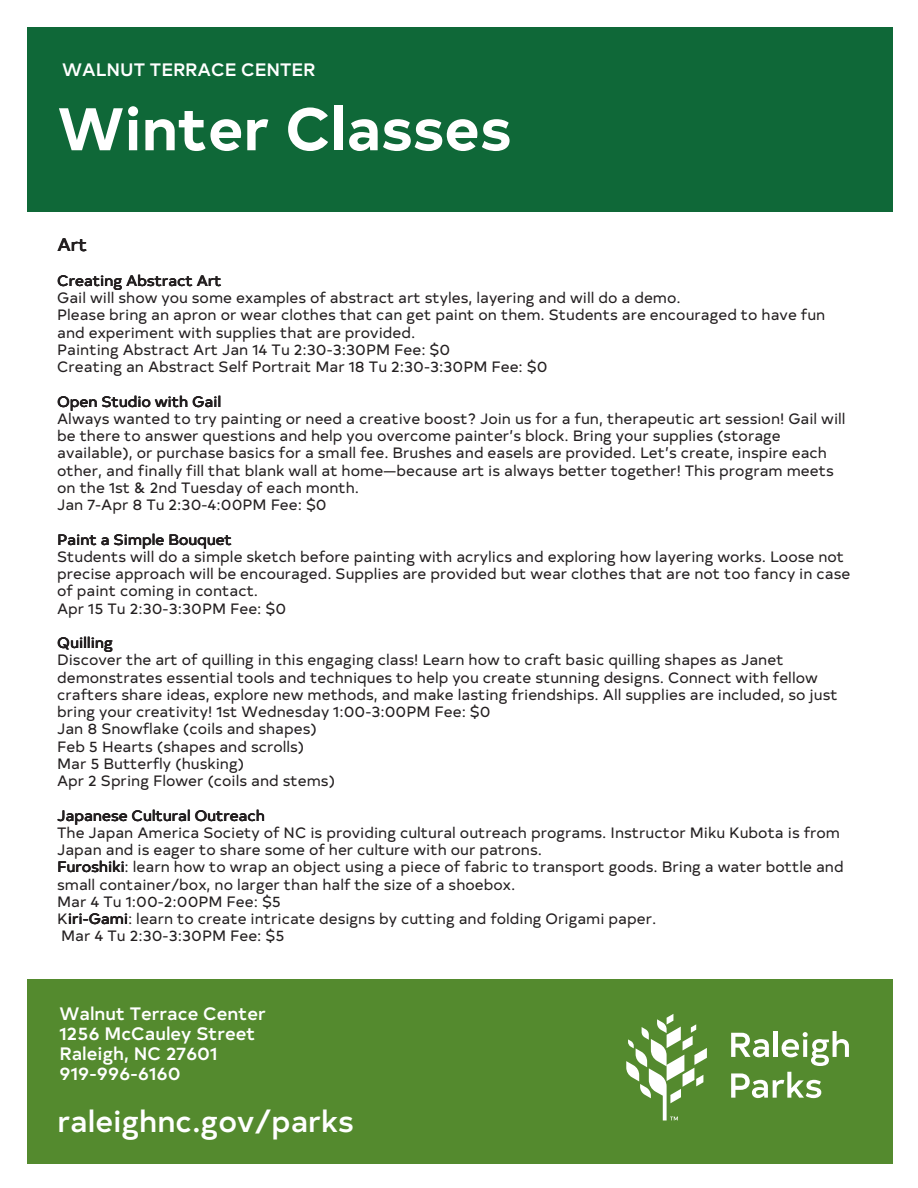
<style>
.page{position:relative;width:918px;height:1188px;background:#fff}
.page>*{position:absolute;margin:0;border:0;box-sizing:border-box;transform-origin:0 0}
.t1{font:700 60px "Typold";color:#fff}
.t2{font:500 30px "Typold";color:#fff}
.t3{font:500 18px/20.2px "Typold";color:#fff}
.t4{font:18px "Typold";color:#231f20}
.t5{font:15px/17.2px "Typold";color:#231f20}
</style>
<div class="page">
<div style="left:27px;top:979px;width:866px;height:184px;background:#548a2e"></div>
<div style="left:27px;top:27px;width:866px;height:185px;background:#0f6838"></div>
<svg style="left:626px;top:1014px;width:81px;height:106px"></svg>
<svg style="left:731px;top:1033px;width:38px;height:24px"></svg>
<hr style="left:774px;top:1031px;width:4px;height:26px;background:#fff">
<svg style="left:782px;top:1031px;width:67px;height:35px"></svg>
<svg style="left:731px;top:1072px;width:90px;height:26px"></svg>
<p class="t3" style="left:62px;top:59px;width:255px">WALNUT TERRACE CENTER</p>
<h1 class="t1" style="left:57px;top:84px;width:456px">Winter Classes</h1>
<p class="t4" style="left:57px;top:231px;width:31px">Art</p>
<p class="t5" style="left:57px;top:271px;width:770px">Creating Abstract Art<br>Gail will show you some examples of abstract art styles, layering and will do a demo.<br>Please bring an apron or wear clothes that can get paint on them. Students are encouraged to have fun and experiment with supplies that are provided.<br>Painting Abstract Art Jan 14 Tu 2:30-3:30PM Fee: $0<br>Creating an Abstract Self Portrait Mar 18 Tu 2:30-3:30PM Fee: $0</p>
<p class="t5" style="left:57px;top:392px;width:790px">Open Studio with Gail<br>Always wanted to try painting or need a creative boost? Join us for a fun, therapeutic art session! Gail will be there to answer questions and help you overcome painter’s block. Bring your supplies (storage available), or purchase basics for a small fee. Brushes and easels are provided. Let’s create, inspire each other, and finally fill that blank wall at home—because art is always better together! This program meets on the 1st &amp; 2nd Tuesday of each month.<br>Jan 7-Apr 8 Tu 2:30-4:00PM Fee: $0</p>
<p class="t5" style="left:57px;top:530px;width:795px">Paint a Simple Bouquet<br>Students will do a simple sketch before painting with acrylics and exploring how layering works. Loose not precise approach will be encouraged. Supplies are provided but wear clothes that are not too fancy in case of paint coming in contact.<br>Apr 15 Tu 2:30-3:30PM Fee: $0</p>
<p class="t5" style="left:57px;top:633px;width:782px">Quilling<br>Discover the art of quilling in this engaging class! Learn how to craft basic quilling shapes as Janet demonstrates essential tools and techniques to help you create stunning designs. Connect with fellow crafters share ideas, explore new methods, and make lasting friendships. All supplies are included, so just bring your creativity! 1st Wednesday 1:00-3:00PM Fee: $0<br>Jan 8 Snowflake (coils and shapes)<br>Feb 5 Hearts (shapes and scrolls)<br>Mar 5 Butterfly (husking)<br>Apr 2 Spring Flower (coils and stems)</p>
<p class="t5" style="left:57px;top:806px;width:788px">Japanese Cultural Outreach<br>The Japan America Society of NC is providing cultural outreach programs. Instructor Miku Kubota is from Japan and is eager to share some of her culture with our patrons.<br>Furoshiki: learn how to wrap an object using a piece of fabric to transport goods. Bring a water bottle and small container/box, no larger than half the size of a shoebox.<br>Mar 4 Tu 1:00-2:00PM Fee: $5<br>Kiri-Gami: learn to create intricate designs by cutting and folding Origami paper.<br>Mar 4 Tu 2:30-3:30PM Fee: $5</p>
<p class="t3" style="left:60px;top:1002px;width:208px">Walnut Terrace Center<br>1256 McCauley Street<br>Raleigh, NC 27601<br>919-996-6160</p>
<h2 class="t2" style="left:57px;top:1099px;width:298px">raleighnc.gov/parks</h2>
</div>
